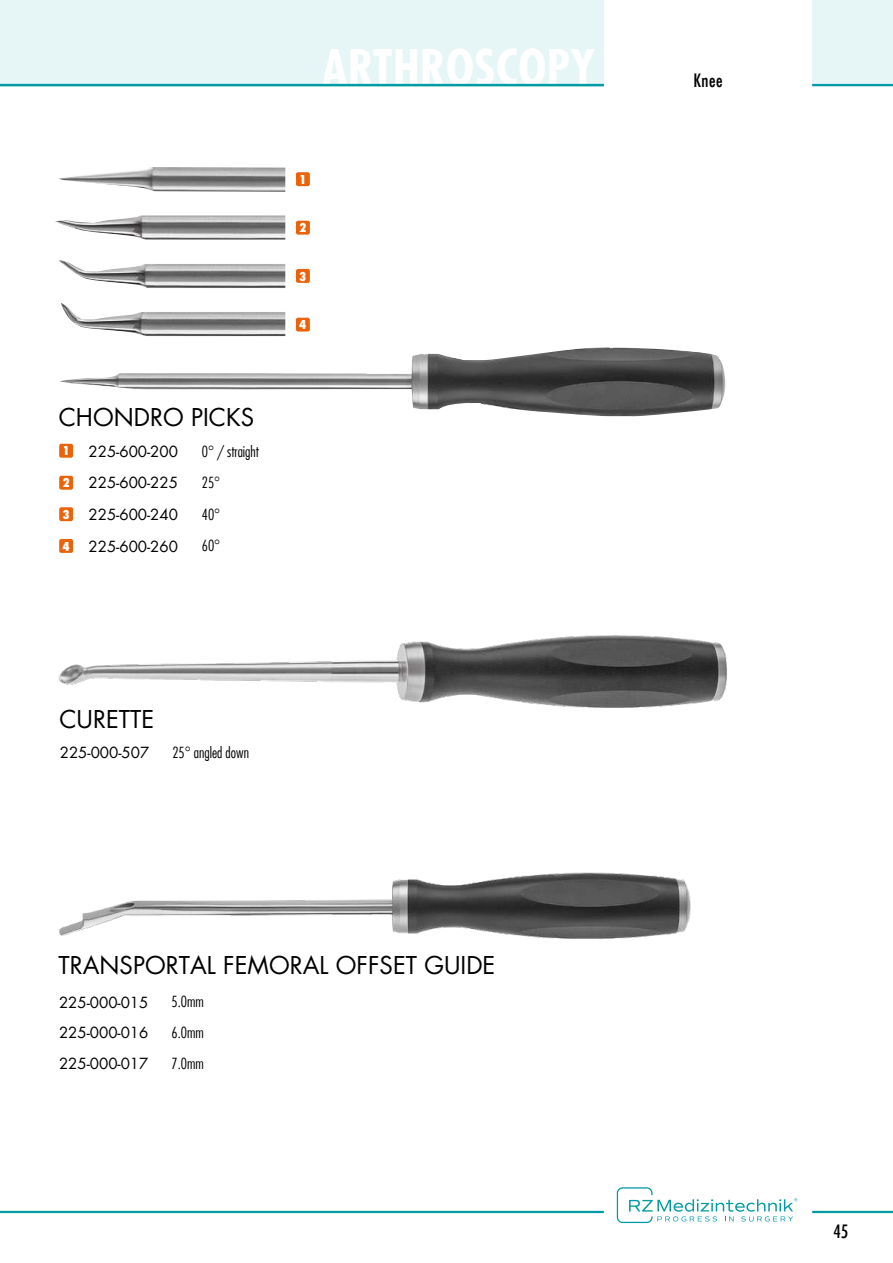
<style>
.page{position:relative;width:893px;height:1263px;background:#fff}
.page>*{position:absolute;margin:0;border:0;box-sizing:border-box;transform-origin:0 0}
.t1{font:700 condensed 48px "Futura LT";letter-spacing:.01em;color:#fff}
.t2{font:24px "Futura LT";color:#000}
.t3{font:condensed 18px "Futura LT";letter-spacing:.025em;color:#000}
.t4{font:15px "Futura LT";color:#000}
.t5{font:300 condensed 15px "Futura LT";color:#000}
.t6{font:800 condensed 12px "Futura LT";color:#fff}
</style>
<div class="page">
<hr style="left:812px;top:1211px;width:81px;height:2px;background:#009ba4">
<hr style="left:0;top:1211px;width:604px;height:2px;background:#009ba4">
<div style="left:0;top:0;width:604px;height:86px;background:#e6f5f6"></div>
<div style="left:812px;top:0;width:81px;height:86px;background:#e6f5f6"></div>
<hr style="left:812px;top:84px;width:81px;height:2px;background:#009ba4">
<div style="left:59px;top:444px;width:14px;height:14px;background:#eb6209;border-radius:2px"></div>
<div style="left:59px;top:476px;width:14px;height:14px;background:#eb6209;border-radius:2px"></div>
<div style="left:59px;top:507px;width:14px;height:14px;background:#eb6209;border-radius:2px"></div>
<div style="left:59px;top:539px;width:14px;height:14px;background:#eb6209;border-radius:2px"></div>
<img style="left:60px;top:347px;width:666px;height:70px">
<img style="left:59px;top:167px;width:226px;height:25px">
<img style="left:55px;top:215px;width:230px;height:25px">
<img style="left:59px;top:260px;width:226px;height:28px">
<img style="left:61px;top:303px;width:224px;height:33px">
<img style="left:58px;top:635px;width:669px;height:73px">
<img style="left:59px;top:872px;width:632px;height:67px">
<hr style="left:0;top:84px;width:604px;height:2px;background:#009ba4">
<svg style="left:617px;top:1187px;width:180px;height:36px"></svg>
<div style="left:296px;top:172px;width:14px;height:14px;background:#eb6209;border-radius:2px"></div>
<div style="left:296px;top:221px;width:14px;height:14px;background:#eb6209;border-radius:2px"></div>
<div style="left:296px;top:269px;width:14px;height:14px;background:#eb6209;border-radius:2px"></div>
<div style="left:296px;top:318px;width:14px;height:14px;background:#eb6209;border-radius:2px"></div>
<h2 class="t2" style="left:59px;top:402px;width:197px">CHONDRO PICKS</h2>
<p class="t6" style="left:63px;top:443px;width:9px">1</p>
<p class="t4" style="left:89px;top:442px;width:91px">225-600-200</p>
<p class="t5" style="left:202px;top:442px;width:59px">0° / straight</p>
<p class="t6" style="left:63px;top:475px;width:9px">2</p>
<p class="t4" style="left:89px;top:473px;width:91px">225-600-225</p>
<p class="t5" style="left:202px;top:474px;width:20px">25°</p>
<p class="t6" style="left:63px;top:507px;width:9px">3</p>
<p class="t4" style="left:89px;top:505px;width:91px">225-600-240</p>
<p class="t5" style="left:202px;top:505px;width:20px">40°</p>
<p class="t6" style="left:63px;top:539px;width:9px">4</p>
<p class="t4" style="left:89px;top:536px;width:91px">225-600-260</p>
<p class="t5" style="left:202px;top:537px;width:20px">60°</p>
<h1 class="t1" style="left:322px;top:37px;width:275px">ARTHROSCOPY</h1>
<p class="t6" style="left:299px;top:172px;width:9px">1</p>
<p class="t6" style="left:299px;top:220px;width:9px">2</p>
<p class="t6" style="left:299px;top:269px;width:9px">3</p>
<p class="t6" style="left:299px;top:317px;width:9px">4</p>
<h2 class="t2" style="left:59px;top:704px;width:96px">CURETTE</h2>
<p class="t4" style="left:60px;top:743px;width:91px">225-000-507</p>
<p class="t5" style="left:172px;top:744px;width:78px">25° angled down</p>
<h2 class="t2" style="left:59px;top:950px;width:438px">TRANSPORTAL FEMORAL OFFSET GUIDE</h2>
<p class="t4" style="left:59px;top:992px;width:91px">225-000-015</p>
<p class="t5" style="left:172px;top:993px;width:34px">5.0mm</p>
<p class="t4" style="left:59px;top:1023px;width:91px">225-000-016</p>
<p class="t5" style="left:172px;top:1023px;width:34px">6.0mm</p>
<p class="t4" style="left:59px;top:1054px;width:91px">225-000-017</p>
<p class="t5" style="left:172px;top:1054px;width:34px">7.0mm</p>
<p class="t3" style="left:693px;top:69px;width:30px">Knee</p>
<p class="t3" style="left:833px;top:1220px;width:16px">45</p>
</div>
